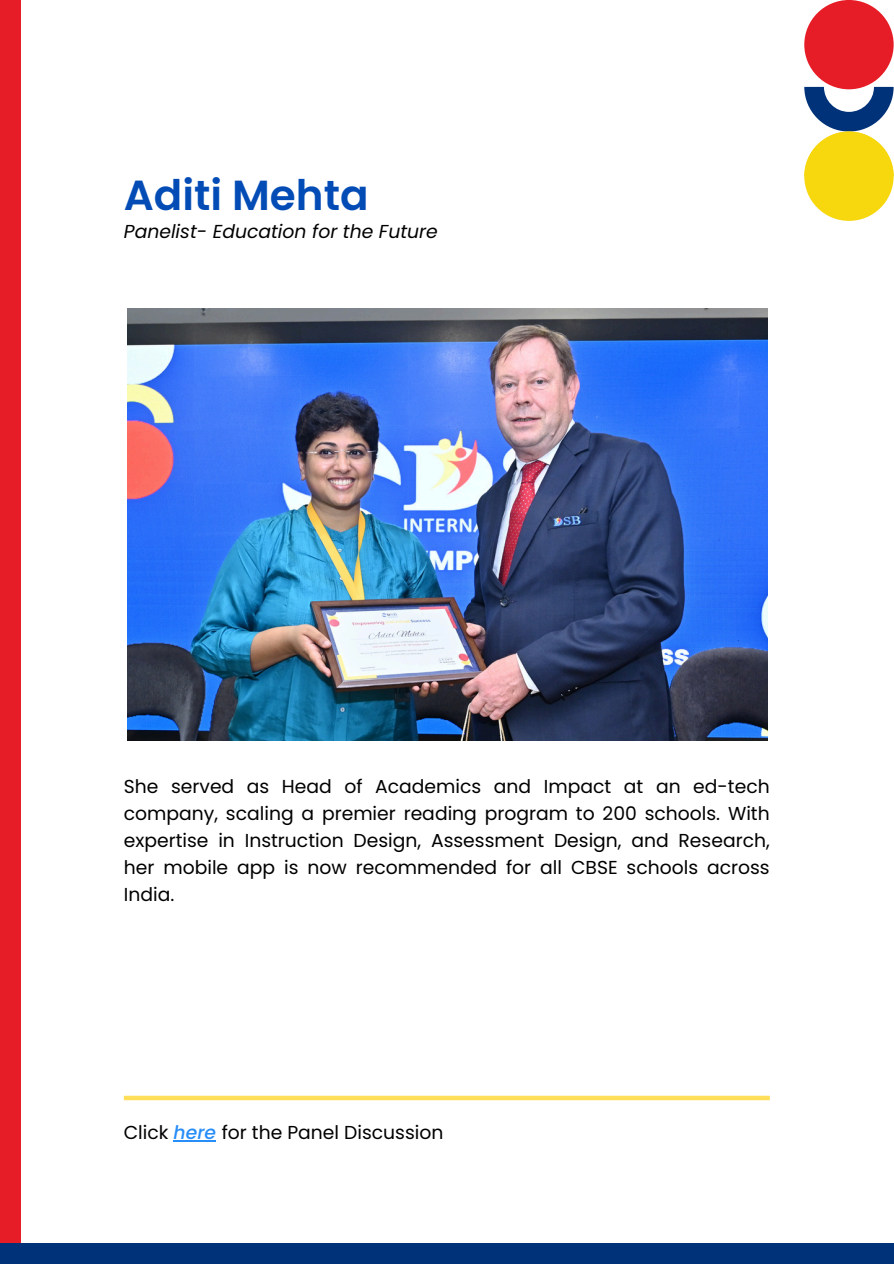
<style>
.page{position:relative;width:894px;height:1264px;background:#fff}
.page>*{position:absolute;margin:0;border:0;box-sizing:border-box;transform-origin:0 0}
.t1{font:600 42px "Poppins";color:#034cb6}
.t2{font:18.75px/27px "Poppins";color:#000;text-align:justify}
.t3{font:italic 18.75px "Poppins";color:#000}
.s1{font-weight:500;font-style:italic;color:#278df8}
</style>
<div class="page">
<svg style="left:823px;top:62px;width:50px;height:50px"></svg>
<div style="left:804px;top:0;width:89px;height:89px;background:#e61d26;border-radius:50%"></div>
<svg style="left:804px;top:87px;width:89px;height:82px"></svg>
<div style="left:804px;top:131px;width:89px;height:90px;background:#f7d70e;border-radius:50%"></div>
<div style="left:0;top:0;width:20px;height:1263px;background:#e61d26"></div>
<div style="left:0;top:1243px;width:893px;height:20px;background:#00327a"></div>
<img style="left:127px;top:308px;width:640px;height:432px">
<hr style="left:173px;top:1140px;width:43px;height:1px;background:#278df8">
<div style="left:124px;top:1095px;width:645px;height:5px;background:#ffde59"></div>
<p class="t1" style="left:124px;top:166px;width:246px">Aditi Mehta</p>
<h1 class="t3" style="left:124px;top:218px;width:315px">Panelist- Education for the Future</h1>
<p class="t2" style="left:124px;top:773px;width:647px">She served as Head of Academics and Impact at an ed-tech company, scaling a premier reading program to 200 schools. With expertise in Instruction Design, Assessment Design, and Research, her mobile app is now recommended for all CBSE schools across India.</p>
<p class="t2" style="left:124px;top:1118px;width:321px">Click <span class="s1">here</span> for the Panel Discussion</p>
</div>
